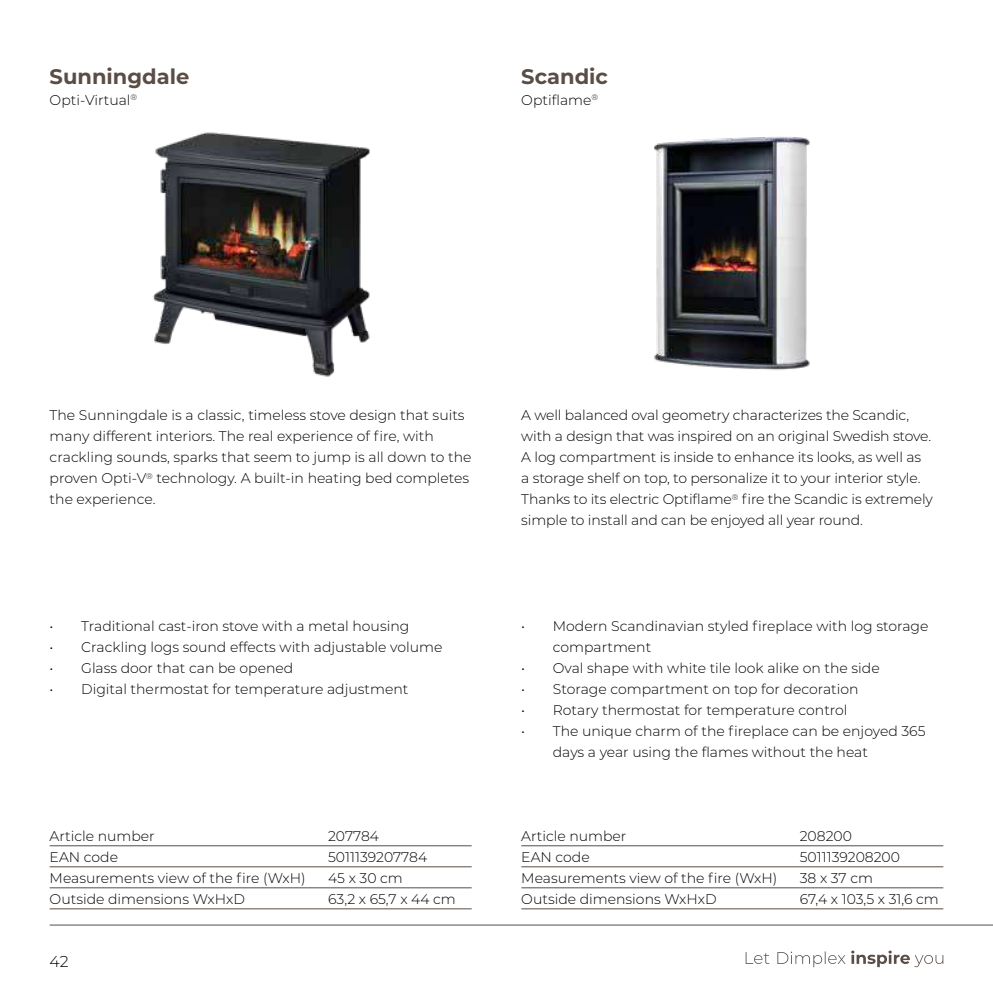
<style>
.page{position:relative;width:993px;height:993px;background:#fff}
.page>*{position:absolute;margin:0;border:0;box-sizing:border-box;transform-origin:0 0}
.t1{font:700 21px "Montserrat";color:#5a4d45}
.t2{font:300 15.75px "Montserrat";color:#000}
.t3{font:300 14px/21px "Montserrat";color:#000}
</style>
<div class="page">
<svg style="left:745px;top:952px;width:24px;height:11px"></svg>
<svg style="left:777px;top:950px;width:166px;height:16px"></svg>
<hr style="left:50px;top:924px;width:942px;height:1px;background:#5a4d45">
<hr style="left:50px;top:845px;width:421px;height:1px;background:#5a4d45">
<hr style="left:50px;top:866px;width:421px;height:1px;background:#5a4d45">
<hr style="left:50px;top:887px;width:421px;height:1px;background:#5a4d45">
<hr style="left:50px;top:908px;width:421px;height:1px;background:#5a4d45">
<hr style="left:521px;top:845px;width:422px;height:1px;background:#5a4d45">
<hr style="left:521px;top:866px;width:422px;height:1px;background:#5a4d45">
<hr style="left:521px;top:887px;width:422px;height:1px;background:#5a4d45">
<hr style="left:521px;top:908px;width:422px;height:1px;background:#5a4d45">
<img style="left:153px;top:132px;width:217px;height:245px">
<img style="left:654px;top:136px;width:156px;height:234px">
<h1 class="t1" style="left:50px;top:61px;width:141px">Sunningdale</h1>
<p class="t3" style="left:50px;top:89px;width:89px">Opti-Virtual<sup>®</sup></p>
<h1 class="t1" style="left:521px;top:61px;width:88px">Scandic</h1>
<p class="t3" style="left:521px;top:89px;width:78px">Optiflame<sup>®</sup></p>
<p class="t3" style="left:50px;top:404px;width:423px">The Sunningdale is a classic, timeless stove design that suits many different interiors. The real experience of fire, with crackling sounds, sparks that seem to jump is all down to the proven Opti-V<sup>®</sup> technology. A built-in heating bed completes the experience.</p>
<p class="t3" style="left:521px;top:404px;width:413px">A well balanced oval geometry characterizes the Scandic, with a design that was inspired on an original Swedish stove.<br>A log compartment is inside to enhance its looks, as well as<br>a storage shelf on top, to personalize it to your interior style.<br>Thanks to its electric Optiflame<sup>®</sup> fire the Scandic is extremely simple to install and can be enjoyed all year round.</p>
<p class="t3" style="left:50px;top:614px;width:361px">• Traditional cast-iron stove with a metal housing</p>
<p class="t3" style="left:50px;top:635px;width:394px">• Crackling logs sound effects with adjustable volume</p>
<p class="t3" style="left:50px;top:656px;width:245px">• Glass door that can be opened</p>
<p class="t3" style="left:50px;top:677px;width:360px">• Digital thermostat for temperature adjustment</p>
<p class="t3" style="left:50px;top:824px;width:107px">Article number</p>
<p class="t3" style="left:328px;top:824px;width:52px">207784</p>
<p class="t3" style="left:50px;top:845px;width:70px">EAN code</p>
<p class="t3" style="left:328px;top:845px;width:100px">5011139207784</p>
<p class="t3" style="left:50px;top:866px;width:257px">Measurements view of the fire (WxH)</p>
<p class="t3" style="left:328px;top:866px;width:76px">45 x 30 cm</p>
<p class="t3" style="left:50px;top:887px;width:197px">Outside dimensions WxHxD</p>
<p class="t3" style="left:328px;top:887px;width:129px">63,2 x 65,7 x 44 cm</p>
<p class="t2" style="left:50px;top:949px;width:21px">42</p>
<p class="t3" style="left:552px;top:614px;width:377px;text-indent:-32px">• Modern Scandinavian styled fireplace with log storage compartment</p>
<p class="t3" style="left:521px;top:656px;width:360px">• Oval shape with white tile look alike on the side</p>
<p class="t3" style="left:521px;top:677px;width:339px">• Storage compartment on top for decoration</p>
<p class="t3" style="left:521px;top:698px;width:328px">• Rotary thermostat for temperature control</p>
<p class="t3" style="left:552px;top:719px;width:374px;text-indent:-32px">• The unique charm of the fireplace can be enjoyed 365 days a year using the flames without the heat</p>
<p class="t3" style="left:521px;top:824px;width:107px">Article number</p>
<p class="t3" style="left:799px;top:824px;width:54px">208200</p>
<p class="t3" style="left:521px;top:845px;width:70px">EAN code</p>
<p class="t3" style="left:799px;top:845px;width:102px">5011139208200</p>
<p class="t3" style="left:521px;top:866px;width:257px">Measurements view of the fire (WxH)</p>
<p class="t3" style="left:799px;top:866px;width:75px">38 x 37 cm</p>
<p class="t3" style="left:521px;top:887px;width:197px">Outside dimensions WxHxD</p>
<p class="t3" style="left:799px;top:887px;width:140px">67,4 x 103,5 x 31,6 cm</p>
</div>
